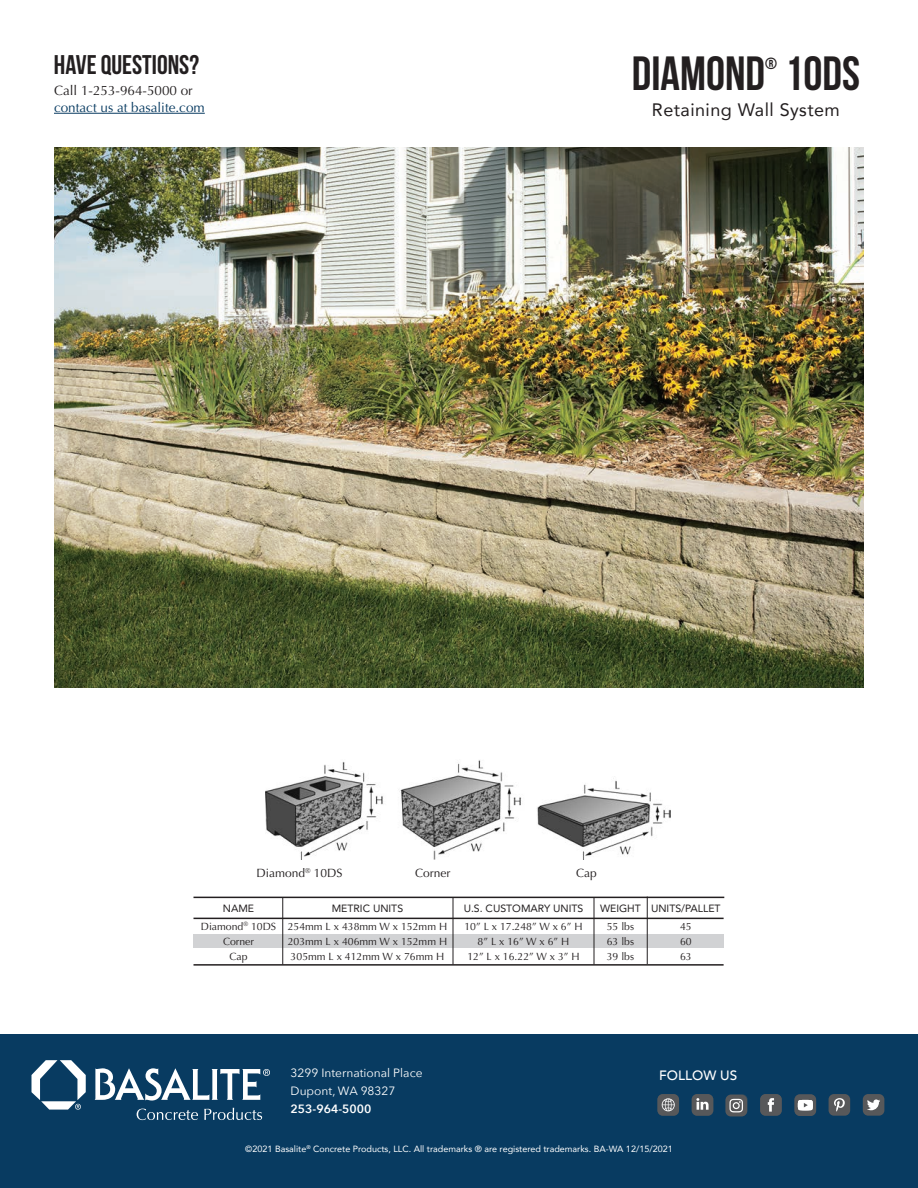
<style>
.page{position:relative;width:918px;height:1188px;background:#fff}
.page>*{position:absolute;margin:0;border:0;box-sizing:border-box;transform-origin:0 0}
.t1{font:700 48px "Bebas Neue";color:#231f20}
.t2{font:700 27px "Bebas Neue";color:#231f20}
.t3{font:18px "Avenir";letter-spacing:.025em;color:#231f20}
.t4{font:700 16.2px "Bebas Neue";color:#231f20}
.t5{font:13.5px "Optima";color:#083b61}
.t6{font:13.5px "Optima";color:#231f20}
.t7{font:500 13.5px "Avenir";color:#fff}
.t8{font:12px "Avenir Next";color:#fff}
.t9{font:12px "Optima LT Std";color:#231f20}
.t10{font:600 12px "Avenir Next";color:#fff}
.t11{font:10.5px "Optima LT Std";color:#231f20}
.t12{font:10.5px "Avenir";color:#231f20}
.t13{font:9px "Avenir";color:#fff}
</style>
<div class="page">
<hr style="left:54px;top:113px;width:151px;height:1px;background:#083b61">
<div style="left:0;top:1035px;width:918px;height:153px;background:#083b61"></div>
<svg style="left:137px;top:1109px;width:61px;height:11px"></svg>
<svg style="left:204px;top:1108px;width:58px;height:12px"></svg>
<svg style="left:95px;top:1068px;width:175px;height:33px"></svg>
<svg style="left:32px;top:1060px;width:54px;height:50px"></svg>
<div style="left:794px;top:1094px;width:22px;height:22px;background:#3b4d5b;border-radius:5px"></div>
<svg style="left:726px;top:1094px;width:22px;height:22px"></svg>
<div style="left:657px;top:1094px;width:22px;height:22px;background:#57585a;border-radius:5px"></div>
<svg style="left:662px;top:1098px;width:13px;height:14px"></svg>
<div style="left:692px;top:1094px;width:21px;height:22px;background:#57585a;border-radius:5px"></div>
<svg style="left:696px;top:1098px;width:13px;height:12px"></svg>
<div style="left:760px;top:1094px;width:22px;height:22px;background:#57585a;border-radius:5px"></div>
<svg style="left:767px;top:1098px;width:7px;height:14px"></svg>
<div style="left:829px;top:1094px;width:21px;height:22px;background:#57585a;border-radius:5px"></div>
<svg style="left:834px;top:1098px;width:11px;height:14px"></svg>
<div style="left:725px;top:1095px;width:22px;height:21px;background:#57585a;border-radius:5px"></div>
<svg style="left:729px;top:1098px;width:14px;height:14px"></svg>
<div style="left:863px;top:1094px;width:21px;height:22px;background:#57585a;border-radius:5px"></div>
<svg style="left:867px;top:1099px;width:13px;height:11px"></svg>
<div style="left:795px;top:1094px;width:21px;height:22px;background:#57585a;border-radius:5px"></div>
<svg style="left:798px;top:1099px;width:15px;height:11px"></svg>
<img style="left:54px;top:147px;width:810px;height:540px">
<img style="left:265px;top:760px;width:406px;height:100px">
<div style="left:194px;top:934px;width:530px;height:14px;background:#d1d2d4"></div>
<hr style="left:282px;top:897px;width:1px;height:67px;background:#231f20">
<hr style="left:453px;top:897px;width:1px;height:67px;background:#231f20">
<hr style="left:594px;top:897px;width:1px;height:67px;background:#231f20">
<hr style="left:647px;top:897px;width:1px;height:67px;background:#231f20">
<hr style="left:194px;top:918px;width:530px;height:1px;background:#231f20">
<hr style="left:194px;top:897px;width:530px;height:1px;background:#231f20">
<hr style="left:194px;top:964px;width:530px;height:2px;background:#231f20">
<p class="t2" style="left:54px;top:49px;width:147px">HAVE QUESTIONS?</p>
<p class="t6" style="left:54px;top:83px;width:140px">Call 1-253-964-5000 or</p>
<p class="t5" style="left:54px;top:99px;width:152px">contact us at basalite.com</p>
<p class="t1" style="left:632px;top:45px;width:230px">DIAMOND 10DS</p>
<p class="t4" style="left:765px;top:54px;width:13px">®</p>
<p class="t3" style="left:652px;top:98px;width:190px">Retaining Wall System</p>
<p class="t9" style="left:256px;top:865px;width:88px">Diamond<sup>®</sup> 10DS</p>
<p class="t9" style="left:415px;top:865px;width:37px">Corner</p>
<p class="t9" style="left:576px;top:865px;width:22px">Cap</p>
<p class="t12" style="left:223px;top:901px;width:33px">NAME</p>
<p class="t11" style="left:201px;top:920px;width:77px">Diamond<sup>®</sup> 10DS</p>
<p class="t11" style="left:223px;top:935px;width:32px">Corner</p>
<p class="t11" style="left:229px;top:950px;width:20px">Cap</p>
<p class="t12" style="left:332px;top:901px;width:73px">METRIC UNITS</p>
<p class="t11" style="left:288px;top:920px;width:161px">254mm L x 438mm W x 152mm H</p>
<p class="t11" style="left:288px;top:935px;width:161px">203mm L x 406mm W x 152mm H</p>
<p class="t11" style="left:291px;top:950px;width:155px">305mm L x 412mm W x 76mm H</p>
<p class="t12" style="left:464px;top:901px;width:121px">U.S. CUSTOMARY UNITS</p>
<p class="t11" style="left:464px;top:920px;width:120px">10” L x 17.248” W x 6” H</p>
<p class="t11" style="left:478px;top:935px;width:93px">8” L x 16” W x 6” H</p>
<p class="t11" style="left:467px;top:950px;width:114px">12” L x 16.22” W x 3” H</p>
<p class="t12" style="left:600px;top:901px;width:42px">WEIGHT</p>
<p class="t11" style="left:607px;top:920px;width:29px">55 lbs</p>
<p class="t11" style="left:607px;top:935px;width:29px">63 lbs</p>
<p class="t11" style="left:607px;top:950px;width:29px">39 lbs</p>
<p class="t12" style="left:651px;top:901px;width:71px">UNITS/PALLET</p>
<p class="t11" style="left:680px;top:920px;width:13px">45</p>
<p class="t11" style="left:680px;top:935px;width:13px">60</p>
<p class="t11" style="left:680px;top:950px;width:13px">63</p>
<p class="t8" style="left:291px;top:1065px;width:133px">3299 International Place</p>
<p class="t8" style="left:291px;top:1083px;width:106px">Dupont, WA 98327</p>
<p class="t10" style="left:291px;top:1101px;width:82px">253-964-5000</p>
<p class="t13" style="left:245px;top:1143px;width:429px">©2021 Basalite<sup>®</sup> Concrete Products, LLC. All trademarks ® are registered trademarks. BA-WA 12/15/2021</p>
<p class="t7" style="left:659px;top:1066px;width:79px">FOLLOW US</p>
</div>
